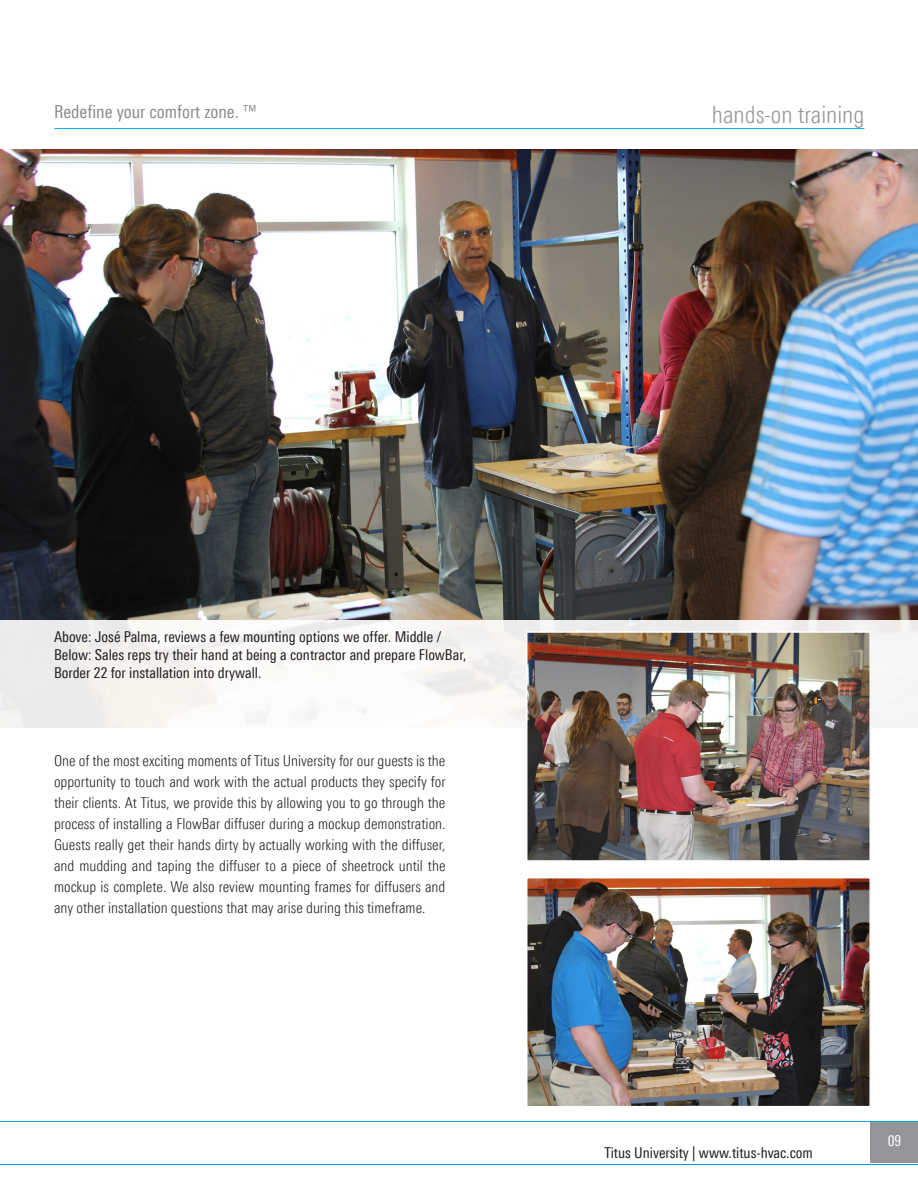
<style>
.page{position:relative;width:918px;height:1188px;background:#fff}
.page>*{position:absolute;margin:0;border:0;box-sizing:border-box;transform-origin:0 0}
.Title_sub{font:300 condensed 24px "LT Univers";color:#939598}
.t1{font:condensed 18px "LT Univers";color:#8a8c8f}
.Title_sub-2{font:300 condensed 15px/21px "LT Univers";color:#231f20;text-align:justify}
.Title_sub-3{font:condensed 15px/18px "LT Univers";color:#231f20}
.t2{font:condensed 15px "LT Univers";color:#fff}
</style>
<div class="page">
<hr style="left:0;top:1164px;width:918px;height:1px;background:#00a8e2">
<hr style="left:0;top:1121px;width:918px;height:1px;background:#00a8e2">
<div style="left:871px;top:1123px;width:47px;height:40px;background:#939598"></div>
<hr style="left:54px;top:128px;width:810px;height:1px;background:#00a8e2">
<img style="left:0;top:150px;width:918px;height:470px">
<img style="left:529px;top:880px;width:339px;height:224px">
<div style="left:526px;top:877px;width:345px;height:230px;border:2px solid #fff"></div>
<div style="left:0;top:620px;width:918px;height:108px;background:linear-gradient(to right,#f5f4f2,#f2f1f0)"></div>
<img style="left:529px;top:634px;width:339px;height:225px">
<div style="left:526px;top:631px;width:345px;height:231px;border:2px solid #fff"></div>
<p class="t1" style="left:54px;top:102px;width:204px">Redefine your comfort zone. ™</p>
<p class="Title_sub" style="left:712px;top:100px;width:154px">hands-on training</p>
<p class="Title_sub-3" style="left:54px;top:628px;width:414px">Above: José Palma, reviews a few mounting options we offer. Middle /<br>Below: Sales reps try their hand at being a contractor and prepare FlowBar,<br>Border 22 for installation into drywall.</p>
<p class="Title_sub-2" style="left:54px;top:750px;width:393px">One of the most exciting moments of Titus University for our guests is the opportunity to touch and work with the actual products they specify for their clients. At Titus, we provide this by allowing you to go through the process of installing a FlowBar diffuser during a mockup demonstration.<br>Guests really get their hands dirty by actually working with the diffuser, and mudding and taping the diffuser to a piece of sheetrock until the mockup is complete. We also review mounting frames for diffusers and any other installation questions that may arise during this timeframe.</p>
<p class="Title_sub-3" style="left:605px;top:1143px;width:210px">Titus University | www.titus-hvac.com</p>
<p class="t2" style="left:888px;top:1132px;width:15px">09</p>
</div>
